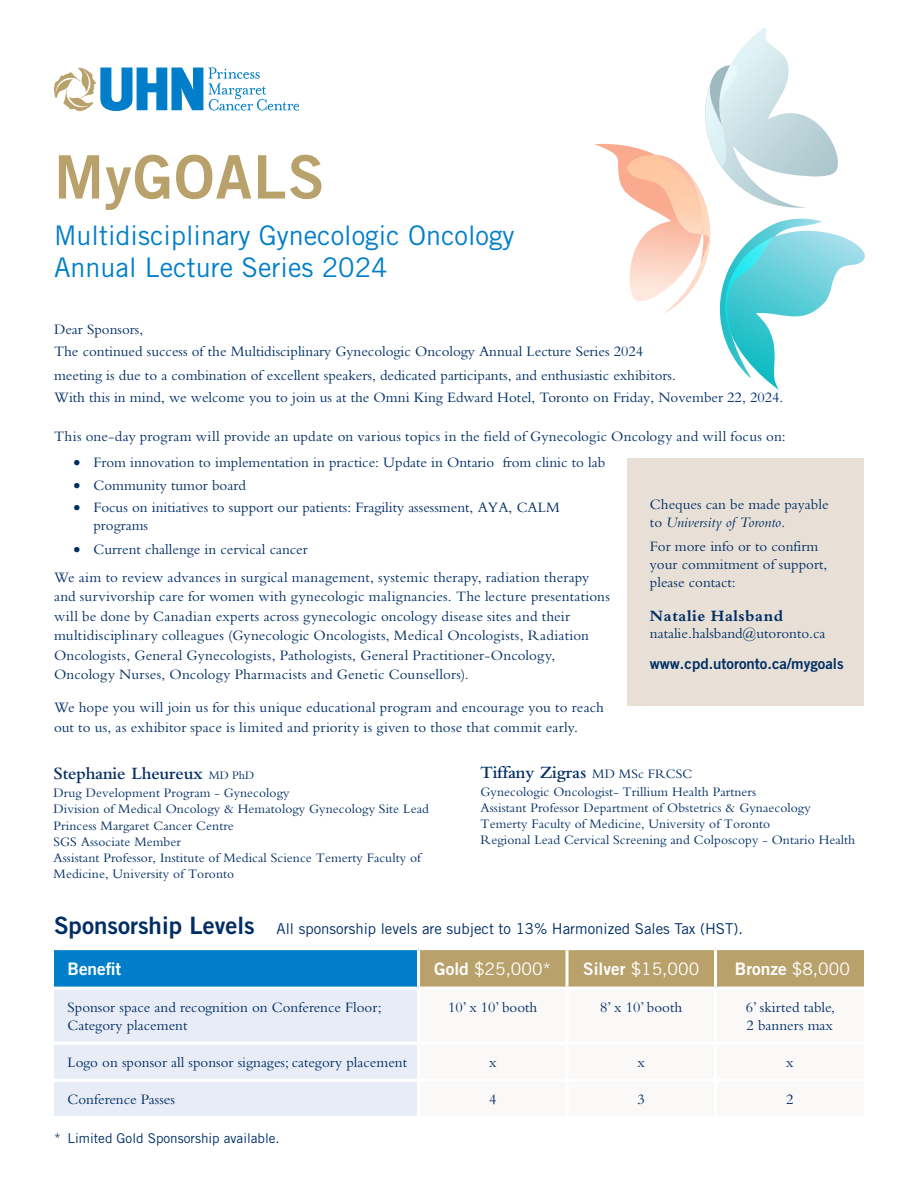
<style>
.page{position:relative;width:918px;height:1188px;background:#fff}
.page>*{position:absolute;margin:0;border:0;box-sizing:border-box;transform-origin:0 0}
.t1{font:60px "Trade Gothic LT Std Bd 2";letter-spacing:.02em;color:#b9a16b}
.t2{font:27px/32.4px "Trade Gothic LT Std";color:#007eca}
.t3{font:600 18px "Bembo Std";letter-spacing:-.01em;color:#002e64}
.t4{font:17.25px "Trade Gothic LT Std";color:#fff}
.t5{font:17.25px "Trade Gothic LT Std Bd 2";color:#fff}
.t6{font:700 16.5px "Bembo Std";letter-spacing:.035em;color:#002e64}
.t7{font:15px/18px "Bembo Std";color:#002e64}
.t8{font:15px "Trade Gothic LT Std";color:#002e64}
.t9{font:13.5px/16.2px "Bembo Std";letter-spacing:.005em;color:#002e64}
.t10{font:13.5px "Trade Gothic LT Std";color:#002e64}
.s1{font-style:italic}
.s2{font-family:"Trade Gothic LT Std Bd 2"}
.s3{font-weight:400;font-size:12px}
.s4{font-weight:400;font-size:13.5px}
.s5{font-family:"Trade Gothic LT Std Bd 2";font-size:24px}
.s6{font-family:"Trade Gothic LT Std"}
</style>
<div class="page">
<div style="left:54px;top:949px;width:364px;height:39px;background:#007eca"></div>
<div style="left:420px;top:950px;width:444px;height:37px;background:#b9a16b"></div>
<div style="left:54px;top:990px;width:363px;height:126px;background:#e8ecf6"></div>
<hr style="left:54px;top:947px;width:364px;height:3px;background:#fff">
<hr style="left:417px;top:950px;width:3px;height:37px;background:#fff">
<hr style="left:566px;top:950px;width:2px;height:37px;background:#fff">
<hr style="left:714px;top:950px;width:3px;height:37px;background:#fff">
<hr style="left:54px;top:987px;width:364px;height:3px;background:#fff">
<hr style="left:54px;top:1042px;width:364px;height:3px;background:#fff">
<hr style="left:54px;top:1079px;width:364px;height:3px;background:#fff">
<div style="left:628px;top:459px;width:236px;height:247px;background:#e8e0d6"></div>
<svg style="left:594px;top:27px;width:271px;height:363px"></svg>
<svg style="left:54px;top:68px;width:245px;height:43px"></svg>
<p class="t1" style="left:54px;top:140px;width:272px">MyGOALS</p>
<p class="t2" style="left:54px;top:218px;width:462px">Multidisciplinary Gynecologic Oncology<br>Annual Lecture Series 2024</p>
<p class="t7" style="left:54px;top:318px;width:591px;line-height:21.6px">Dear Sponsors,<br>The continued success of the Multidisciplinary Gynecologic Oncology Annual Lecture Series 2024</p>
<p class="t7" style="left:54px;top:364px;width:731px;line-height:21.6px">meeting is due to a combination of excellent speakers, dedicated participants, and enthusiastic exhibitors.<br>With this in mind, we welcome you to join us at the Omni King Edward Hotel, Toronto on Friday, November 22, 2024.</p>
<p class="t7" style="left:54px;top:427px;width:733px">This one-day program will provide an update on various topics in the field of Gynecologic Oncology and will focus on:</p>
<p class="t7" style="left:73px;top:453px;width:533px">• From innovation to implementation in practice: Update in Ontario from clinic to lab</p>
<p class="t7" style="left:73px;top:476px;width:174px">• Community tumor board</p>
<p class="t7" style="left:93px;top:498px;width:468px;text-indent:-20px">• Focus on initiatives to support our patients: Fragility assessment, AYA, CALM programs</p>
<p class="t7" style="left:73px;top:540px;width:236px">• Current challenge in cervical cancer</p>
<p class="t7" style="left:54px;top:567px;width:557px;line-height:19.5px">We aim to review advances in surgical management, systemic therapy, radiation therapy and survivorship care for women with gynecologic malignancies. The lecture presentations will be done by Canadian experts across gynecologic oncology disease sites and their multidisciplinary colleagues (Gynecologic Oncologists, Medical Oncologists, Radiation Oncologists, General Gynecologists, Pathologists, General Practitioner-Oncology, Oncology Nurses, Oncology Pharmacists and Genetic Counsellors).</p>
<p class="t7" style="left:54px;top:697px;width:551px;line-height:19.5px">We hope you will join us for this unique educational program and encourage you to reach out to us, as exhibitor space is limited and priority is given to those that commit early.</p>
<p class="t7" style="left:650px;top:495px;width:180px">Cheques can be made payable to <span class="s1">University of Toronto.</span></p>
<p class="t7" style="left:650px;top:537px;width:179px">For more info or to confirm your commitment of support, please contact:</p>
<p class="t6" style="left:650px;top:606px;width:135px">Natalie Halsband</p>
<p class="t7" style="left:650px;top:617px;width:195px;line-height:31.5px">natalie.halsband@utoronto.ca <span class="s2">www.cpd.utoronto.ca/mygoals</span></p>
<p class="t3" style="left:54px;top:763px;width:202px">Stephanie Lheureux <span class="s3">MD PhD</span></p>
<p class="t9" style="left:54px;top:785px;width:377px">Drug Development Program - Gynecology<br>Division of Medical Oncology &amp; Hematology Gynecology Site Lead Princess Margaret Cancer Centre<br>SGS Associate Member<br>Assistant Professor, Institute of Medical Science Temerty Faculty of Medicine, University of Toronto</p>
<p class="t3" style="left:481px;top:763px;width:213px">Tiffany Zigras <span class="s4">MD MSc FRCSC</span></p>
<p class="t9" style="left:481px;top:784px;width:376px;line-height:15.8px">Gynecologic Oncologist- Trillium Health Partners<br>Assistant Professor Department of Obstetrics &amp; Gynaecology Temerty Faculty of Medicine, University of Toronto<br>Regional Lead Cervical Screening and Colposcopy - Ontario Health</p>
<p class="t8" style="left:54px;top:920px;width:691px"><span class="s5">Sponsorship Levels</span> All sponsorship levels are subject to 13% Harmonized Sales Tax (HST).</p>
<p class="t5" style="left:68px;top:958px;width:55px">Benefit</p>
<p class="t4" style="left:434px;top:958px;width:118px"><span class="s2">Gold</span> $25,000*</p>
<p class="t4" style="left:583px;top:958px;width:117px"><span class="s2">Silver</span> $15,000</p>
<p class="t5" style="left:735px;top:958px;width:116px">Bronze <span class="s6">$8,000</span></p>
<p class="t7" style="left:68px;top:998px;width:316px">Sponsor space and recognition on Conference Floor;<br>Category placement</p>
<p class="t7" style="left:448px;top:998px;width:91px">10’ x 10’ booth</p>
<p class="t7" style="left:600px;top:998px;width:84px">8’ x 10’ booth</p>
<p class="t7" style="left:746px;top:998px;width:91px">6’ skirted table,<br>2 banners max</p>
<p class="t7" style="left:68px;top:1053px;width:341px">Logo on sponsor all sponsor signages; category placement</p>
<p class="t7" style="left:489px;top:1053px;width:9px">x</p>
<p class="t7" style="left:638px;top:1053px;width:9px">x</p>
<p class="t7" style="left:786px;top:1053px;width:9px">x</p>
<p class="t7" style="left:68px;top:1090px;width:109px">Conference Passes</p>
<p class="t7" style="left:489px;top:1090px;width:9px">4</p>
<p class="t7" style="left:638px;top:1090px;width:9px">3</p>
<p class="t7" style="left:786px;top:1090px;width:9px">2</p>
<p class="t10" style="left:54px;top:1130px;width:227px">* Limited Gold Sponsorship available.</p>
</div>
